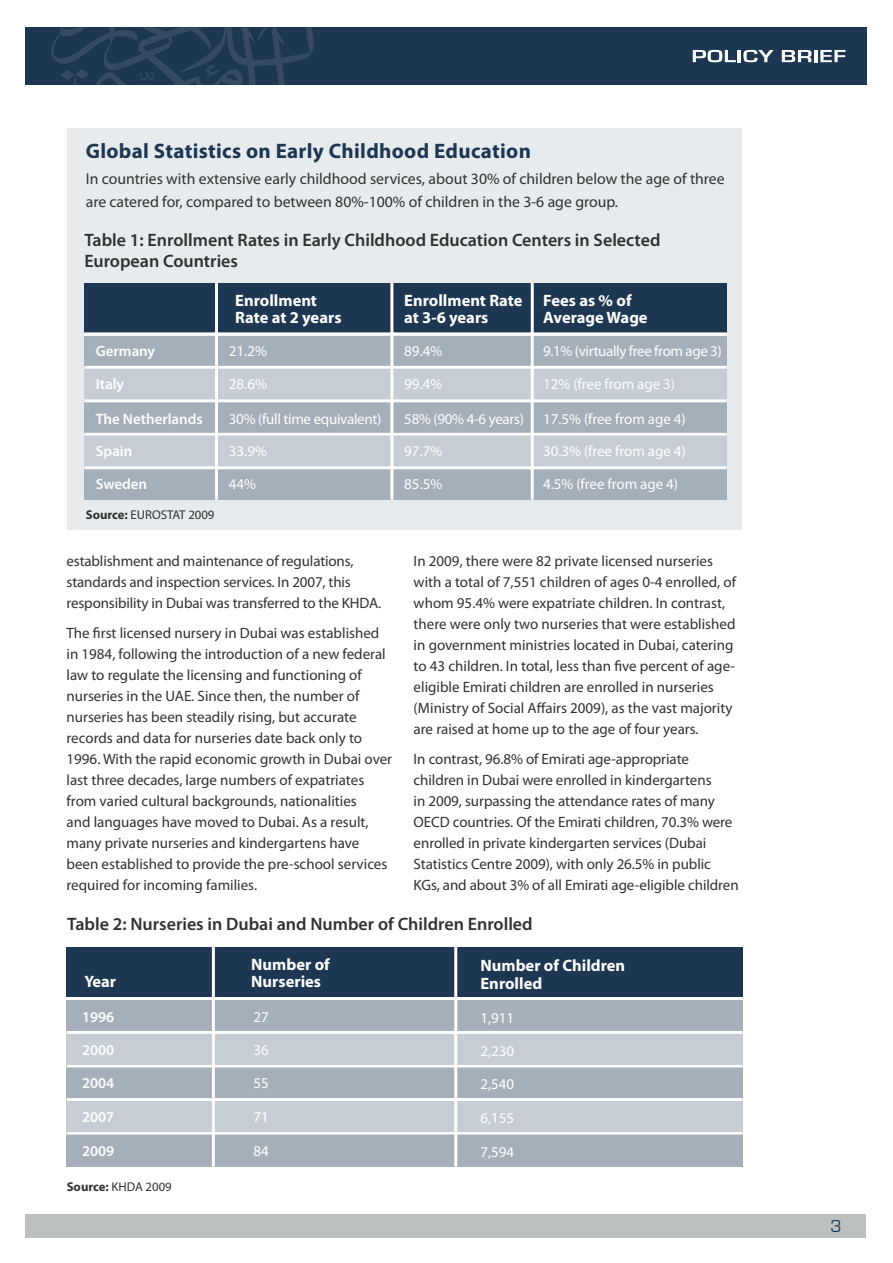
<style>
.page{position:relative;width:893px;height:1263px;background:#fff}
.page>*{position:absolute;margin:0;border:0;box-sizing:border-box;transform-origin:0 0}
.t1{font:700 21px "Myriad Pro";letter-spacing:.015em;color:#1d3752}
.t2{font:600 18px/21.8px "Myriad Pro";color:#303231}
.t3{font:18px "Eurostile";color:#1d3752}
.t4{font:700 16.5px/17.2px "Myriad Pro";color:#fff}
.t5{font:15.75px/22.5px "Myriad Pro";color:#303231}
.t6{font:15px/21px "Myriad Pro";color:#303231}
.t7{font:15px/33px "Myriad Pro";letter-spacing:-.005em;color:#fff}
.t8{font:600 15px/33px "Myriad Pro";color:#fff}
.t9{font:15px/33px "Myriad Pro";letter-spacing:-.025em;color:#fff}
.t10{font:12.75px "Myriad Pro";color:#303231}
.s1{font-weight:700}
</style>
<div class="page">
<div style="left:26px;top:27px;width:841px;height:58px;background:#1d3752"></div>
<svg style="left:51px;top:27px;width:263px;height:58px"></svg>
<svg style="left:693px;top:50px;width:81px;height:12px"></svg>
<svg style="left:782px;top:50px;width:63px;height:12px"></svg>
<div style="left:26px;top:1214px;width:840px;height:23px;background:#bdc0c0"></div>
<div style="left:67px;top:128px;width:675px;height:401px;background:#e8ebee"></div>
<div style="left:84px;top:283px;width:643px;height:49px;background:#1d3752"></div>
<div style="left:84px;top:336px;width:643px;height:164px;background:#a5afba"></div>
<div style="left:84px;top:436px;width:643px;height:30px;background:#c7cdd4"></div>
<div style="left:84px;top:369px;width:643px;height:30px;background:#c7cdd4"></div>
<hr style="left:84px;top:366px;width:643px;height:3px;background:#fff">
<hr style="left:84px;top:433px;width:643px;height:3px;background:#fff">
<hr style="left:84px;top:332px;width:643px;height:3px;background:#fff">
<hr style="left:84px;top:399px;width:643px;height:3px;background:#fff">
<hr style="left:84px;top:466px;width:643px;height:3px;background:#fff">
<hr style="left:215px;top:282px;width:3px;height:218px;background:#fff">
<hr style="left:390px;top:282px;width:3px;height:218px;background:#fff">
<hr style="left:531px;top:282px;width:3px;height:218px;background:#fff">
<div style="left:67px;top:1000px;width:676px;height:167px;background:#a5afba"></div>
<hr style="left:67px;top:1031px;width:676px;height:3px;background:#fff">
<hr style="left:67px;top:1098px;width:676px;height:3px;background:#fff">
<hr style="left:67px;top:1064px;width:676px;height:3px;background:#fff">
<hr style="left:67px;top:1131px;width:676px;height:3px;background:#fff">
<div style="left:67px;top:1034px;width:676px;height:30px;background:#c7cdd4"></div>
<div style="left:67px;top:1101px;width:676px;height:30px;background:#c7cdd4"></div>
<div style="left:67px;top:947px;width:676px;height:50px;background:#1d3752"></div>
<hr style="left:212px;top:945px;width:3px;height:221px;background:#fff">
<hr style="left:454px;top:945px;width:3px;height:221px;background:#fff">
<h1 class="t1" style="left:86px;top:137px;width:447px">Global Statistics on Early Childhood Education</h1>
<p class="t5" style="left:86px;top:168px;width:640px">In countries with extensive early childhood services, about 30% of children below the age of three are catered for, compared to between 80%-100% of children in the 3-6 age group.</p>
<p class="t2" style="left:84px;top:228px;width:578px">Table 1: Enrollment Rates in Early Childhood Education Centers in Selected<br>European Countries</p>
<p class="t8" style="left:96px;top:334px;width:61px">Germany<br>Italy</p>
<p class="t8" style="left:96px;top:402px;width:108px">The Netherlands</p>
<p class="t8" style="left:96px;top:434px;width:53px">Spain<br>Sweden</p>
<p class="t10" style="left:86px;top:507px;width:130px"><span class="s1">Source:</span> EUROSTAT 2009</p>
<p class="t4" style="left:235px;top:291px;width:108px">Enrollment<br>Rate at 2 years</p>
<p class="t4" style="left:543px;top:291px;width:106px">Fees as % of<br>Average Wage</p>
<p class="t4" style="left:404px;top:291px;width:120px">Enrollment Rate at 3-6 years</p>
<p class="t7" style="left:229px;top:334px;width:40px">21.2%<br>28.6%</p>
<p class="t7" style="left:404px;top:334px;width:40px">89.4%<br>99.4%</p>
<p class="t7" style="left:229px;top:402px;width:154px">30% (full time equivalent)</p>
<p class="t7" style="left:404px;top:402px;width:121px">58% (90% 4-6 years)</p>
<p class="t7" style="left:229px;top:434px;width:40px">33.9%<br>44%</p>
<p class="t7" style="left:404px;top:434px;width:40px">97.7%<br>85.5%</p>
<p class="t9" style="left:543px;top:334px;width:180px">9.1% (virtually free from age 3)<br>12% (free from age 3)</p>
<p class="t7" style="left:543px;top:402px;width:144px">17.5% (free from age 4)</p>
<p class="t7" style="left:543px;top:434px;width:144px">30.3% (free from age 4)<br>4.5% (free from age 4)</p>
<p class="t6" style="left:67px;top:550px;width:316px">establishment and maintenance of regulations, standards and inspection services. In 2007, this responsibility in Dubai was transferred to the KHDA.</p>
<p class="t6" style="left:67px;top:622px;width:327px">The first licensed nursery in Dubai was established in 1984, following the introduction of a new federal law to regulate the licensing and functioning of nurseries in the UAE. Since then, the number of nurseries has been steadily rising, but accurate records and data for nurseries date back only to 1996. With the rapid economic growth in Dubai over last three decades, large numbers of expatriates from varied cultural backgrounds, nationalities<br>and languages have moved to Dubai. As a result, many private nurseries and kindergartens have been established to provide the pre-school services required for incoming families.</p>
<p class="t6" style="left:414px;top:550px;width:324px">In 2009, there were 82 private licensed nurseries with a total of 7,551 children of ages 0-4 enrolled, of whom 95.4% were expatriate children. In contrast, there were only two nurseries that were established in government ministries located in Dubai, catering to 43 children. In total, less than five percent of age&shy;eligible Emirati children are enrolled in nurseries (Ministry of Social Affairs 2009), as the vast majority are raised at home up to the age of four years.</p>
<p class="t6" style="left:414px;top:748px;width:327px">In contrast, 96.8% of Emirati age-appropriate children in Dubai were enrolled in kindergartens<br>in 2009, surpassing the attendance rates of many OECD countries. Of the Emirati children, 70.3% were enrolled in private kindergarten services (Dubai Statistics Centre 2009), with only 26.5% in public KGs, and about 3% of all Emirati age-eligible children</p>
<p class="t2" style="left:67px;top:912px;width:467px">Table 2: Nurseries in Dubai and Number of Children Enrolled</p>
<p class="t4" style="left:84px;top:972px;width:33px">Year</p>
<p class="t8" style="left:82px;top:1000px;width:34px">1996<br>2000</p>
<p class="t8" style="left:82px;top:1066px;width:34px">2004</p>
<p class="t8" style="left:82px;top:1100px;width:34px">2007</p>
<p class="t8" style="left:82px;top:1134px;width:34px">2009</p>
<p class="t10" style="left:67px;top:1179px;width:107px"><span class="s1">Source:</span> KHDA 2009</p>
<p class="t4" style="left:251px;top:955px;width:80px">Number of<br>Nurseries</p>
<p class="t7" style="left:253px;top:1000px;width:17px">27<br>36</p>
<p class="t7" style="left:253px;top:1066px;width:17px">55</p>
<p class="t7" style="left:253px;top:1100px;width:17px">71</p>
<p class="t7" style="left:253px;top:1134px;width:17px">84</p>
<p class="t4" style="left:480px;top:956px;width:146px">Number of Children<br>Enrolled</p>
<p class="t7" style="left:480px;top:1001px;width:35px">1,911<br>2,230</p>
<p class="t7" style="left:480px;top:1068px;width:35px">2,540</p>
<p class="t7" style="left:480px;top:1101px;width:35px">6,155</p>
<p class="t7" style="left:480px;top:1135px;width:35px">7,594</p>
<p class="t3" style="left:831px;top:1216px;width:13px">3</p>
</div>
